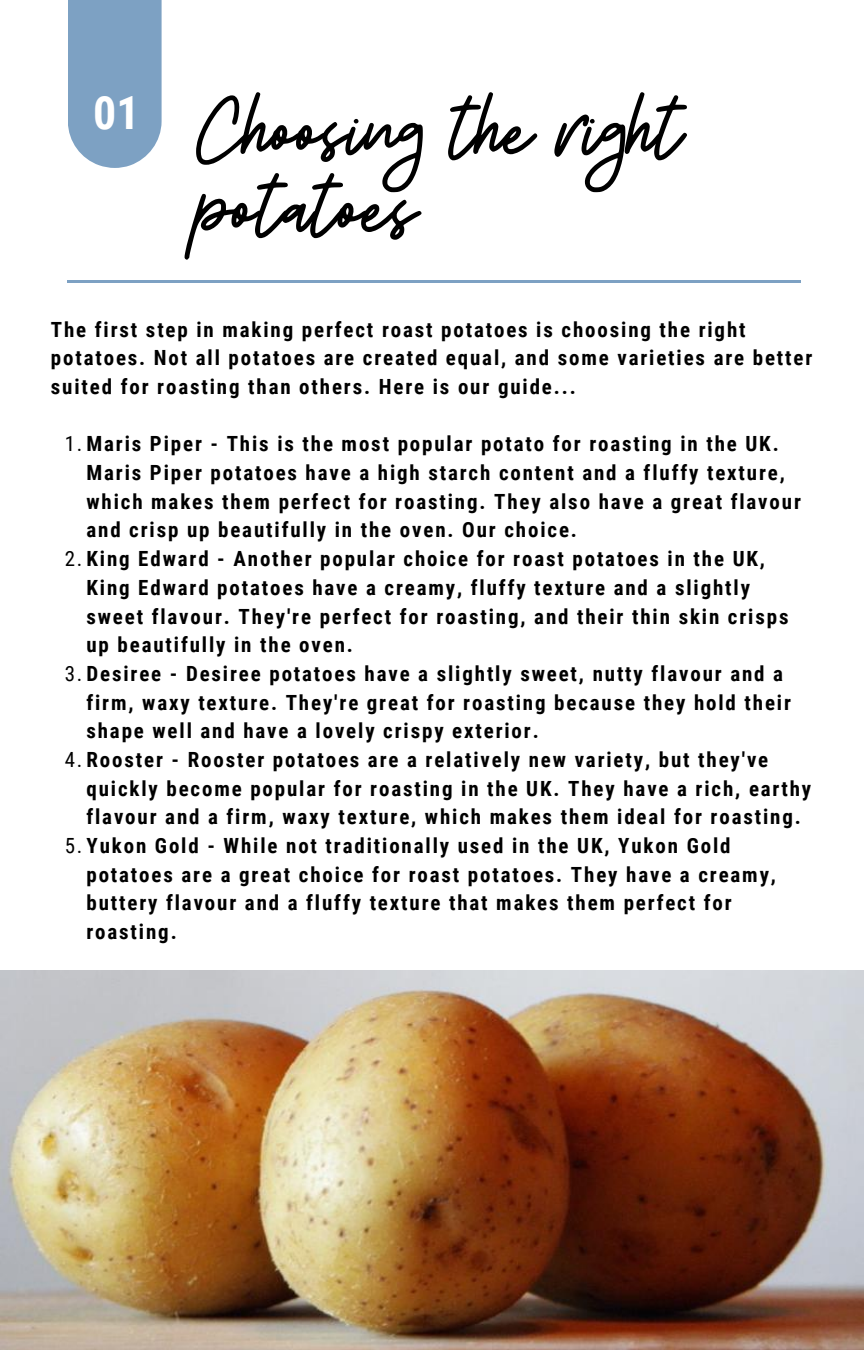
<style>
.page{position:relative;width:864px;height:1350px;background:#fff}
.page>*{position:absolute;margin:0;border:0;box-sizing:border-box;transform-origin:0 0}
.t1{font:92.92px/77.9px "Beauty Salon Script";color:#000}
.t2{font:700 45.9px "Roboto Condensed";color:#fff}
.t3{font:700 20.93px/28.8px "Roboto Condensed";letter-spacing:.09em;color:#000}
.s1{font-weight:400}
</style>
<div class="page">
<svg style="left:68px;top:0;width:94px;height:168px;background:#85a7c6"></svg>
<hr style="left:68px;top:281px;width:733px;height:1px;background:#7da1c3">
<img style="left:0;top:971px;width:863px;height:379px">
<h2 class="t2" style="left:93px;top:87px;width:48px">01</h2>
<h1 class="t1" style="left:196px;top:98px;width:489px">Choosing the right potatoes</h1>
<p class="t3" style="left:51px;top:315px;width:763px">The first step in making perfect roast potatoes is choosing the right potatoes. Not all potatoes are created equal, and some varieties are better suited for roasting than others. Here is our guide...</p>
<p class="t3" style="left:65px;top:430px;width:716px"><span class="s1">1.</span>Maris Piper - This is the most popular potato for roasting in the UK.</p>
<p class="t3" style="left:86px;top:459px;width:700px">Maris Piper potatoes have a high starch content and a fluffy texture,</p>
<p class="t3" style="left:86px;top:487px;width:716px">which makes them perfect for roasting. They also have a great flavour</p>
<p class="t3" style="left:86px;top:516px;width:492px">and crisp up beautifully in the oven. Our choice.</p>
<p class="t3" style="left:65px;top:545px;width:702px"><span class="s1">2.</span>King Edward - Another popular choice for roast potatoes in the UK,</p>
<p class="t3" style="left:86px;top:573px;width:665px">King Edward potatoes have a creamy, fluffy texture and a slightly</p>
<p class="t3" style="left:86px;top:602px;width:704px">sweet flavour. They're perfect for roasting, and their thin skin crisps</p>
<p class="t3" style="left:86px;top:631px;width:268px">up beautifully in the oven.</p>
<p class="t3" style="left:65px;top:659px;width:720px"><span class="s1">3.</span>Desiree - Desiree potatoes have a slightly sweet, nutty flavour and a</p>
<p class="t3" style="left:86px;top:688px;width:706px">firm, waxy texture. They're great for roasting because they hold their</p>
<p class="t3" style="left:86px;top:717px;width:454px">shape well and have a lovely crispy exterior.</p>
<p class="t3" style="left:65px;top:745px;width:705px"><span class="s1">4.</span>Rooster - Rooster potatoes are a relatively new variety, but they've</p>
<p class="t3" style="left:86px;top:774px;width:726px">quickly become popular for roasting in the UK. They have a rich, earthy</p>
<p class="t3" style="left:86px;top:803px;width:716px">flavour and a firm, waxy texture, which makes them ideal for roasting.</p>
<p class="t3" style="left:65px;top:831px;width:667px"><span class="s1">5.</span>Yukon Gold - While not traditionally used in the UK, Yukon Gold</p>
<p class="t3" style="left:86px;top:860px;width:691px">potatoes are a great choice for roast potatoes. They have a creamy,</p>
<p class="t3" style="left:86px;top:889px;width:647px">buttery flavour and a fluffy texture that makes them perfect for</p>
<p class="t3" style="left:86px;top:918px;width:92px">roasting.</p>
</div>
